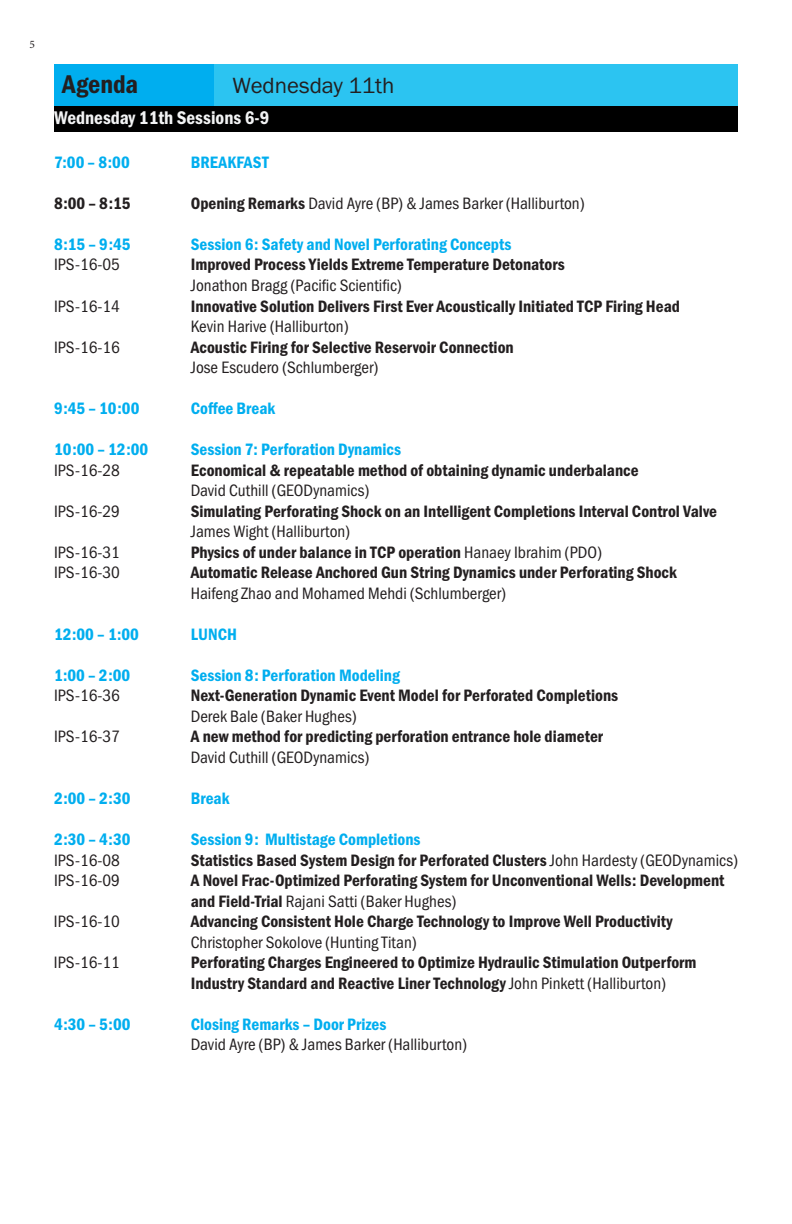
<style>
.page{position:relative;width:792px;height:1224px;background:#fff}
.page>*{position:absolute;margin:0;border:0;box-sizing:border-box;transform-origin:0 0}
.t1{font:26.6px "Franklin Gothic URW Con Dem";color:#231f20}
.t2{font:22.8px "Franklin Gothic URW Boo";color:#231f20}
.t3{font:19px "Franklin Gothic URW Con Dem";color:#f2f3f4}
.t4{font:17.2px/20.6px "Franklin Gothic URW Con Dem";color:#231f20}
.t5{font:17.2px "Franklin Gothic URW Con Boo";color:#231f20}
.t6{font:17.2px "Franklin Gothic URW Con Dem";color:#00aeef}
.t7{font:11.4px "Minion Pro";color:#231f20}
.s1{font-family:"Franklin Gothic URW Con Dem"}
.s2{font-family:"Franklin Gothic URW Con Boo"}
</style>
<div class="page">
<div style="left:54px;top:65px;width:684px;height:41px;background:#2cc4f1"></div>
<div style="left:54px;top:65px;width:160px;height:41px;background:#00aeef"></div>
<div style="left:54px;top:106px;width:684px;height:25px;background:#000"></div>
<p class="t7" style="left:30px;top:40px;width:7px">5</p>
<h1 class="t1" style="left:62px;top:74px;width:78px">Agenda</h1>
<h2 class="t2" style="left:233px;top:72px;width:164px">Wednesday 11th</h2>
<p class="t3" style="left:54px;top:111px;width:217px">Wednesday 11th Sessions 6-9</p>
<p class="t6" style="left:54px;top:156px;width:77px">7:00 – 8:00</p>
<p class="t6" style="left:191px;top:156px;width:79px">BREAKFAST</p>
<p class="t4" style="left:54px;top:194px;width:78px">8:00 – 8:15</p>
<p class="t5" style="left:191px;top:197px;width:395px"><span class="s1">Opening Remarks</span> David Ayre (BP) &amp; James Barker (Halliburton)</p>
<p class="t6" style="left:54px;top:238px;width:78px">8:15 – 9:45</p>
<p class="t6" style="left:191px;top:238px;width:322px">Session 6: Safety and Novel Perforating Concepts</p>
<p class="t5" style="left:54px;top:259px;width:67px">IPS-16-05</p>
<p class="t4" style="left:191px;top:256px;width:376px">Improved Process Yields Extreme Temperature Detonators</p>
<p class="t5" style="left:191px;top:279px;width:212px">Jonathon Bragg (Pacific Scientific)</p>
<p class="t5" style="left:54px;top:300px;width:68px">IPS-16-14</p>
<p class="t4" style="left:191px;top:297px;width:491px">Innovative Solution Delivers First Ever Acoustically Initiated TCP Firing Head</p>
<p class="t5" style="left:191px;top:320px;width:159px">Kevin Harive (Halliburton)</p>
<p class="t5" style="left:54px;top:341px;width:68px">IPS-16-16</p>
<p class="t4" style="left:191px;top:338px;width:324px">Acoustic Firing for Selective Reservoir Connection</p>
<p class="t5" style="left:191px;top:361px;width:189px">Jose Escudero (Schlumberger)</p>
<p class="t6" style="left:54px;top:402px;width:87px">9:45 – 10:00</p>
<p class="t6" style="left:191px;top:402px;width:86px">Coffee Break</p>
<p class="t6" style="left:54px;top:443px;width:96px">10:00 – 12:00</p>
<p class="t6" style="left:191px;top:443px;width:212px">Session 7: Perforation Dynamics</p>
<p class="t5" style="left:54px;top:464px;width:67px">IPS-16-28</p>
<p class="t4" style="left:191px;top:461px;width:449px">Economical &amp; repeatable method of obtaining dynamic underbalance</p>
<p class="t5" style="left:191px;top:484px;width:180px">David Cuthill (GEODynamics)</p>
<p class="t5" style="left:54px;top:505px;width:68px">IPS-16-29</p>
<p class="t4" style="left:191px;top:502px;width:528px">Simulating Perforating Shock on an Intelligent Completions Interval Control Valve</p>
<p class="t5" style="left:191px;top:525px;width:161px">James Wight (Halliburton)</p>
<p class="t5" style="left:54px;top:546px;width:67px">IPS-16-31</p>
<p class="t4" style="left:191px;top:543px;width:413px">Physics of under balance in TCP operation <span class="s2">Hanaey Ibrahim (PDO)</span></p>
<p class="t5" style="left:54px;top:566px;width:67px">IPS-16-30</p>
<p class="t4" style="left:191px;top:564px;width:488px">Automatic Release Anchored Gun String Dynamics under Perforating Shock</p>
<p class="t5" style="left:191px;top:587px;width:316px">Haifeng Zhao and Mohamed Mehdi (Schlumberger)</p>
<p class="t6" style="left:54px;top:628px;width:87px">12:00 – 1:00</p>
<p class="t6" style="left:191px;top:628px;width:48px">LUNCH</p>
<p class="t6" style="left:54px;top:669px;width:78px">1:00 – 2:00</p>
<p class="t6" style="left:191px;top:669px;width:211px">Session 8: Perforation Modeling</p>
<p class="t5" style="left:54px;top:690px;width:68px">IPS-16-36</p>
<p class="t4" style="left:191px;top:687px;width:429px">Next-Generation Dynamic Event Model for Perforated Completions</p>
<p class="t5" style="left:191px;top:710px;width:167px">Derek Bale (Baker Hughes)</p>
<p class="t5" style="left:54px;top:731px;width:68px">IPS-16-37</p>
<p class="t4" style="left:191px;top:728px;width:414px">A new method for predicting perforation entrance hole diameter</p>
<p class="t5" style="left:191px;top:751px;width:180px">David Cuthill (GEODynamics)</p>
<p class="t6" style="left:54px;top:792px;width:78px">2:00 – 2:30</p>
<p class="t6" style="left:191px;top:792px;width:40px">Break</p>
<p class="t6" style="left:54px;top:833px;width:78px">2:30 – 4:30</p>
<p class="t6" style="left:191px;top:833px;width:231px">Session 9: Multistage Completions</p>
<p class="t5" style="left:54px;top:854px;width:68px">IPS-16-08</p>
<p class="t4" style="left:191px;top:851px;width:549px">Statistics Based System Design for Perforated Clusters <span class="s2">John Hardesty (GEODynamics)</span></p>
<p class="t5" style="left:54px;top:874px;width:68px">IPS-16-09</p>
<p class="t4" style="left:191px;top:871px;width:535px">A Novel Frac-Optimized Perforating System for Unconventional Wells: Development</p>
<p class="t5" style="left:191px;top:895px;width:267px"><span class="s1">and Field-Trial</span> Rajani Satti (Baker Hughes)</p>
<p class="t5" style="left:54px;top:915px;width:68px">IPS-16-10</p>
<p class="t4" style="left:191px;top:912px;width:483px">Advancing Consistent Hole Charge Technology to Improve Well Productivity</p>
<p class="t5" style="left:191px;top:936px;width:227px">Christopher Sokolove (Hunting Titan)</p>
<p class="t5" style="left:54px;top:956px;width:68px">IPS-16-11</p>
<p class="t4" style="left:191px;top:953px;width:507px">Perforating Charges Engineered to Optimize Hydraulic Stimulation Outperform<br>Industry Standard and Reactive Liner Technology <span class="s2">John Pinkett (Halliburton)</span></p>
<p class="t6" style="left:54px;top:1018px;width:78px">4:30 – 5:00</p>
<p class="t6" style="left:191px;top:1018px;width:197px">Closing Remarks – Door Prizes</p>
<p class="t5" style="left:191px;top:1038px;width:278px">David Ayre (BP) &amp; James Barker (Halliburton)</p>
</div>
